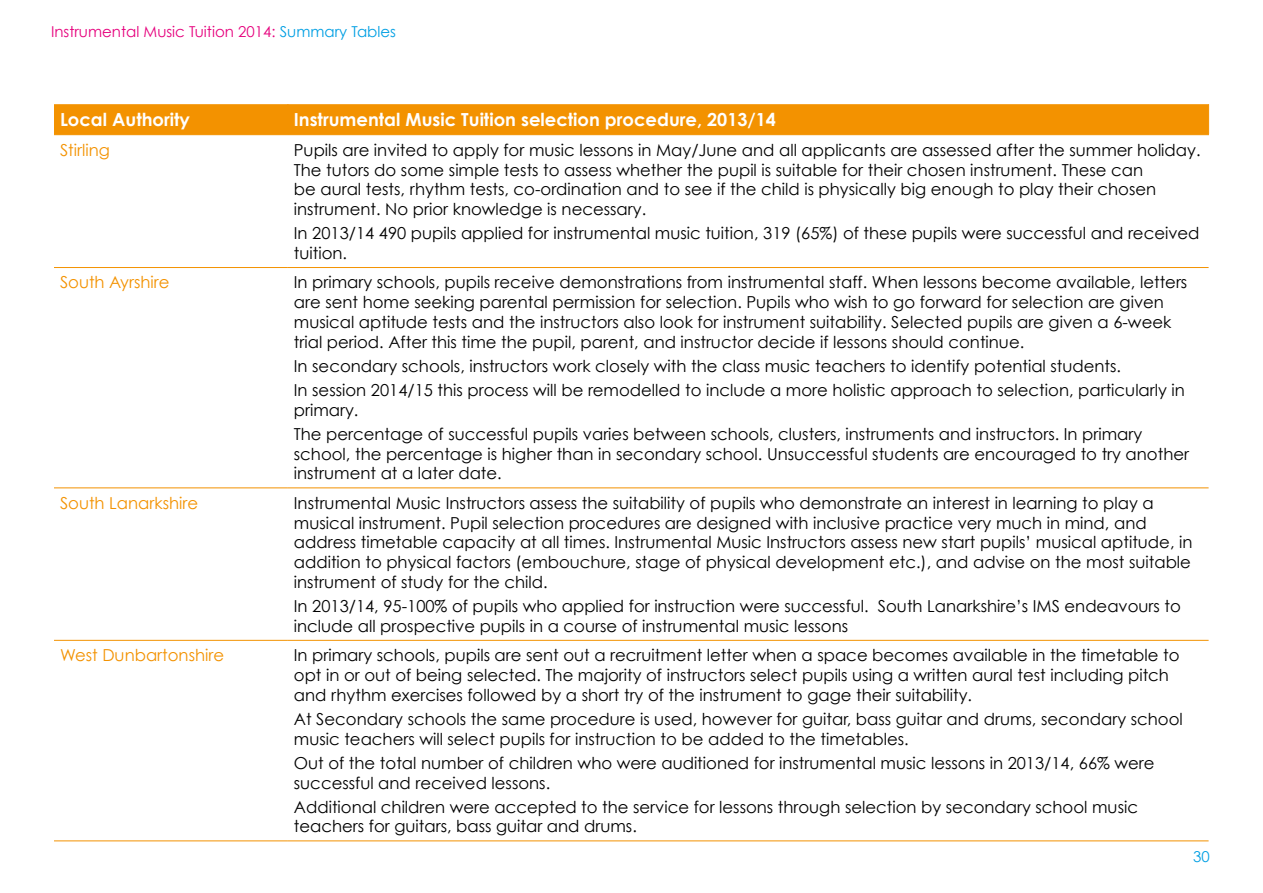
<style>
.page{position:relative;width:1263px;height:893px;background:#fff}
.page>*{position:absolute;margin:0;border:0;box-sizing:border-box;transform-origin:0 0}
.t1{font:700 18px "Century Gothic";color:#fff}
.t2{font:16.5px/19.8px "Century Gothic";color:#000}
.t3{font:16.5px "Century Gothic";color:#f39200}
.t4{font:15px "Century Gothic";color:#e6007d}
.t5{font:15px "Century Gothic";color:#009fe3}
.s1{color:#009fe3}
</style>
<div class="page">
<div style="left:54px;top:104px;width:1154px;height:30px;background:#f39200"></div>
<hr style="left:54px;top:841px;width:234px;height:1px;background:#f39200">
<hr style="left:288px;top:841px;width:920px;height:1px;background:#f39200">
<hr style="left:287px;top:104px;width:1px;height:30px;background:#f39200">
<hr style="left:1208px;top:104px;width:1px;height:30px;background:#f39200">
<hr style="left:54px;top:134px;width:234px;height:1px;background:#f39200">
<hr style="left:288px;top:134px;width:921px;height:1px;background:#f39200">
<hr style="left:54px;top:267px;width:234px;height:1px;background:#f39200">
<hr style="left:288px;top:267px;width:920px;height:1px;background:#f39200">
<hr style="left:54px;top:488px;width:234px;height:1px;background:#f39200">
<hr style="left:288px;top:488px;width:920px;height:1px;background:#f39200">
<hr style="left:54px;top:640px;width:234px;height:1px;background:#f39200">
<hr style="left:288px;top:640px;width:920px;height:1px;background:#f39200">
<p class="t4" style="left:51px;top:22px;width:347px">Instrumental Music Tuition 2014: <span class="s1">Summary Tables</span></p>
<p class="t1" style="left:60px;top:108px;width:131px">Local Authority</p>
<p class="t1" style="left:294px;top:108px;width:484px">Instrumental Music Tuition selection procedure, 2013/14</p>
<p class="t3" style="left:60px;top:140px;width:51px">Stirling</p>
<p class="t2" style="left:294px;top:140px;width:908px">Pupils are invited to apply for music lessons in May/June and all applicants are assessed after the summer holiday.<br>The tutors do some simple tests to assess whether the pupil is suitable for their chosen instrument. These can<br>be aural tests, rhythm tests, co-ordination and to see if the child is physically big enough to play their chosen instrument. No prior knowledge is necessary.</p>
<p class="t2" style="left:294px;top:223px;width:907px">In 2013/14 490 pupils applied for instrumental music tuition, 319 (65%) of these pupils were successful and received tuition.</p>
<p class="t3" style="left:60px;top:272px;width:111px">South Ayrshire</p>
<p class="t2" style="left:294px;top:272px;width:895px">In primary schools, pupils receive demonstrations from instrumental staff. When lessons become available, letters are sent home seeking parental permission for selection. Pupils who wish to go forward for selection are given musical aptitude tests and the instructors also look for instrument suitability. Selected pupils are given a 6-week trial period. After this time the pupil, parent, and instructor decide if lessons should continue.</p>
<p class="t2" style="left:294px;top:354px;width:892px;line-height:24px">In secondary schools, instructors work closely with the class music teachers to identify potential students.<br>In session 2014/15 this process will be remodelled to include a more holistic approach to selection, particularly in</p>
<p class="t2" style="left:294px;top:398px;width:850px;line-height:24px">primary.<br>The percentage of successful pupils varies between schools, clusters, instruments and instructors. In primary</p>
<p class="t2" style="left:294px;top:443px;width:897px">school, the percentage is higher than in secondary school. Unsuccessful students are encouraged to try another instrument at a later date.</p>
<p class="t3" style="left:60px;top:493px;width:140px">South Lanarkshire</p>
<p class="t2" style="left:294px;top:493px;width:900px">Instrumental Music Instructors assess the suitability of pupils who demonstrate an interest in learning to play a musical instrument. Pupil selection procedures are designed with inclusive practice very much in mind, and address timetable capacity at all times. Instrumental Music Instructors assess new start pupils’ musical aptitude, in addition to physical factors (embouchure, stage of physical development etc.), and advise on the most suitable instrument of study for the child.</p>
<p class="t2" style="left:294px;top:596px;width:888px">In 2013/14, 95-100% of pupils who applied for instruction were successful. South Lanarkshire’s IMS endeavours to include all prospective pupils in a course of instrumental music lessons</p>
<p class="t3" style="left:60px;top:645px;width:166px">West Dunbartonshire</p>
<p class="t2" style="left:294px;top:645px;width:887px">In primary schools, pupils are sent out a recruitment letter when a space becomes available in the timetable to opt in or out of being selected. The majority of instructors select pupils using a written aural test including pitch and rhythm exercises followed by a short try of the instrument to gage their suitability.</p>
<p class="t2" style="left:294px;top:709px;width:890px">At Secondary schools the same procedure is used, however for guitar, bass guitar and drums, secondary school music teachers will select pupils for instruction to be added to the timetables.</p>
<p class="t2" style="left:294px;top:753px;width:862px">Out of the total number of children who were auditioned for instrumental music lessons in 2013/14, 66% were successful and received lessons.</p>
<p class="t2" style="left:294px;top:796px;width:846px">Additional children were accepted to the service for lessons through selection by secondary school music teachers for guitars, bass guitar and drums.</p>
<p class="t5" style="left:1193px;top:847px;width:18px">30</p>
</div>
